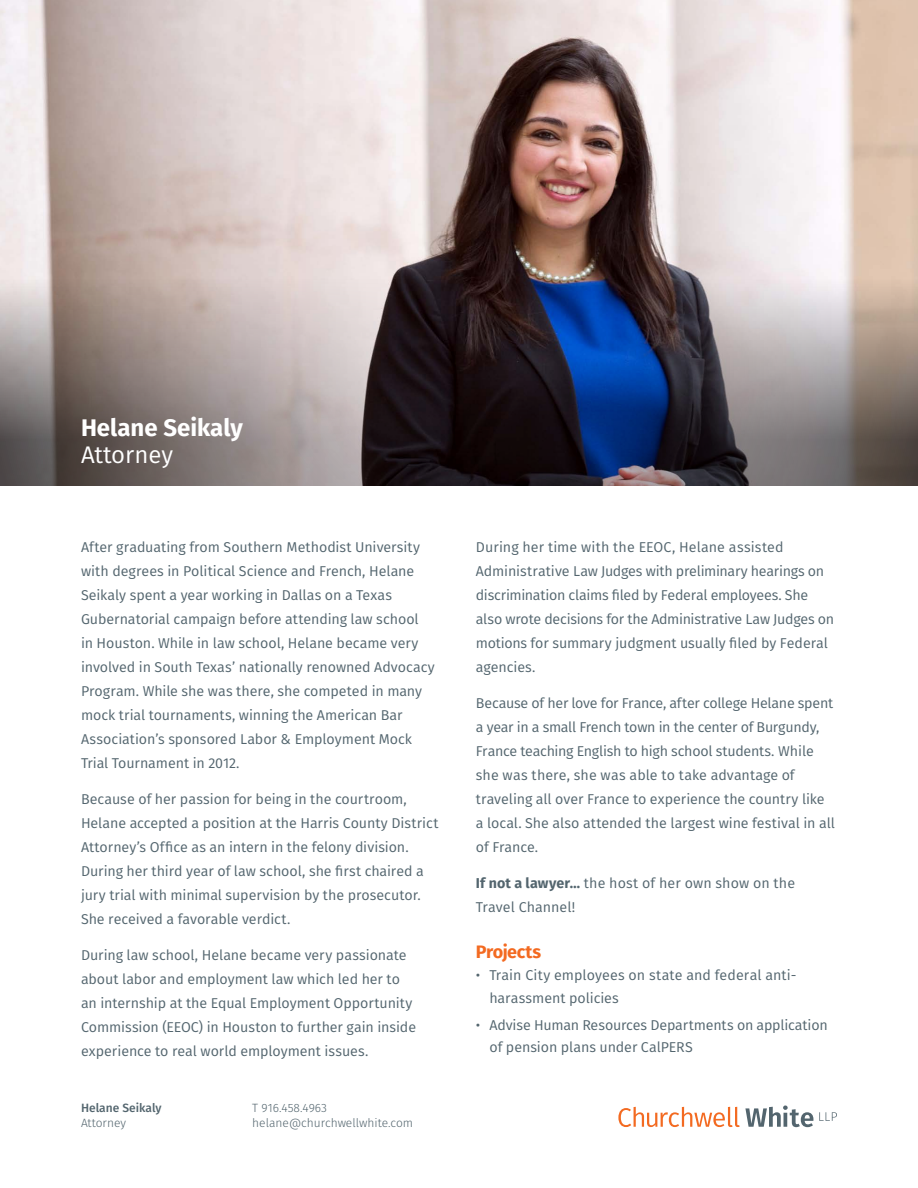
<style>
.page{position:relative;width:918px;height:1188px;background:#fff}
.page>*{position:absolute;margin:0;border:0;box-sizing:border-box;transform-origin:0 0}
.t1{font:700 24px "Fira Sans";color:#fff}
.t2{font:24px "Fira Sans";color:#fff}
.t3{font:700 18px "Fira Sans";letter-spacing:-.03em;color:#f36a21}
.t4{font:14.25px/24px "Fira Sans";letter-spacing:-.005em;color:#53656e}
.t5{font:300 12px/15px "Fira Sans";color:#53656e}
.t6{font:500 12px "Fira Sans";color:#53656e}
.s1{font-weight:700}
</style>
<div class="page">
<img style="left:0;top:0;width:918px;height:211px">
<svg style="left:618px;top:1106px;width:195px;height:21px"></svg>
<svg style="left:819px;top:1112px;width:18px;height:9px"></svg>
<svg style="left:0;top:211px;width:918px;height:275px;background:#80787c"></svg>
<h1 class="t1" style="left:81px;top:411px;width:164px">Helane Seikaly</h1>
<h1 class="t2" style="left:81px;top:438px;width:94px">Attorney</h1>
<p class="t4" style="left:81px;top:536px;width:355px">After graduating from Southern Methodist University with degrees in Political Science and French, Helane Seikaly spent a year working in Dallas on a Texas Gubernatorial campaign before attending law school<br>in Houston. While in law school, Helane became very involved in South Texas’ nationally renowned Advocacy Program. While she was there, she competed in many mock trial tournaments, winning the American Bar Association’s sponsored Labor &amp; Employment Mock Trial Tournament in 2012.</p>
<p class="t4" style="left:81px;top:788px;width:359px">Because of her passion for being in the courtroom, Helane accepted a position at the Harris County District Attorney’s Office as an intern in the felony division.<br>During her third year of law school, she first chaired a jury trial with minimal supervision by the prosecutor.<br>She received a favorable verdict.</p>
<p class="t4" style="left:81px;top:944px;width:337px">During law school, Helane became very passionate about labor and employment law which led her to an internship at the Equal Employment Opportunity Commission (EEOC) in Houston to further gain inside experience to real world employment issues.</p>
<p class="t6" style="left:81px;top:1099px;width:82px">Helane Seikaly</p>
<p class="t5" style="left:81px;top:1116px;width:47px">Attorney</p>
<p class="t5" style="left:252px;top:1101px;width:162px">T 916.458.4963 helane@churchwellwhite.com</p>
<p class="t4" style="left:476px;top:536px;width:360px">During her time with the EEOC, Helane assisted Administrative Law Judges with preliminary hearings on discrimination claims filed by Federal employees. She also wrote decisions for the Administrative Law Judges on motions for summary judgment usually filed by Federal agencies.</p>
<p class="t4" style="left:476px;top:692px;width:361px">Because of her love for France, after college Helane spent a year in a small French town in the center of Burgundy, France teaching English to high school students. While she was there, she was able to take advantage of traveling all over France to experience the country like a local. She also attended the largest wine festival in all of France.</p>
<p class="t4" style="left:476px;top:872px;width:321px"><span class="s1">If not a lawyer…</span> the host of her own show on the<br>Travel Channel!</p>
<p class="t3" style="left:476px;top:939px;width:67px">Projects</p>
<p class="t4" style="left:489px;top:965px;width:309px;line-height:22.5px;text-indent:-13px">• Train City employees on state and federal anti&shy;harassment policies</p>
<p class="t4" style="left:489px;top:1014px;width:340px;line-height:22.5px;text-indent:-13px">• Advise Human Resources Departments on application of pension plans under CalPERS</p>
</div>
